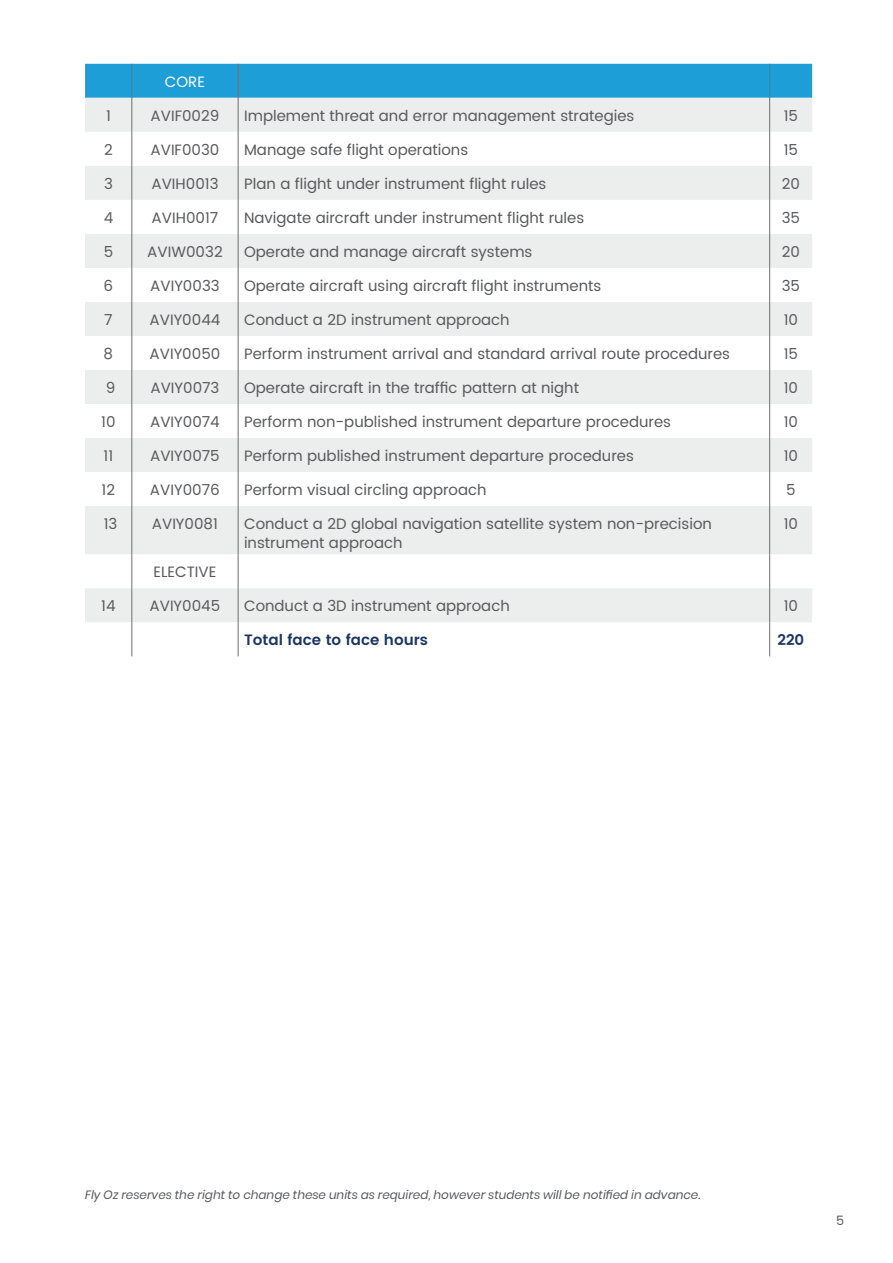
<style>
.page{position:relative;width:893px;height:1263px;background:#fff}
.page>*{position:absolute;margin:0;border:0;box-sizing:border-box;transform-origin:0 0}
.t1{font:15px/19.5px "Poppins";color:#58595b}
.t2{font:600 15px "Poppins";color:#1b3663}
.t3{font:15px "Poppins";color:#fff}
.t4{font:12.75px "Poppins";color:#58595b}
.t5{font:italic 12px "Poppins";color:#58595b}
</style>
<div class="page">
<div style="left:85px;top:64px;width:727px;height:34px;background:#1e9ed7"></div>
<svg style="left:85px;top:98px;width:727px;height:524px;fill:#eceded"></svg>
<hr style="left:132px;top:64px;width:1px;height:34px;background:#6d6e71">
<hr style="left:238px;top:64px;width:1px;height:34px;background:#6d6e71">
<hr style="left:769px;top:64px;width:1px;height:34px;background:#6d6e71">
<hr style="left:132px;top:98px;width:1px;height:34px;background:#6d6e71">
<hr style="left:238px;top:98px;width:1px;height:34px;background:#6d6e71">
<hr style="left:769px;top:98px;width:1px;height:34px;background:#6d6e71">
<hr style="left:132px;top:132px;width:1px;height:34px;background:#6d6e71">
<hr style="left:238px;top:132px;width:1px;height:34px;background:#6d6e71">
<hr style="left:769px;top:132px;width:1px;height:34px;background:#6d6e71">
<hr style="left:132px;top:166px;width:1px;height:34px;background:#6d6e71">
<hr style="left:238px;top:166px;width:1px;height:34px;background:#6d6e71">
<hr style="left:769px;top:166px;width:1px;height:34px;background:#6d6e71">
<hr style="left:132px;top:200px;width:1px;height:34px;background:#6d6e71">
<hr style="left:238px;top:200px;width:1px;height:34px;background:#6d6e71">
<hr style="left:769px;top:200px;width:1px;height:34px;background:#6d6e71">
<hr style="left:132px;top:234px;width:1px;height:34px;background:#6d6e71">
<hr style="left:238px;top:234px;width:1px;height:34px;background:#6d6e71">
<hr style="left:769px;top:234px;width:1px;height:34px;background:#6d6e71">
<hr style="left:132px;top:268px;width:1px;height:34px;background:#6d6e71">
<hr style="left:238px;top:268px;width:1px;height:34px;background:#6d6e71">
<hr style="left:769px;top:268px;width:1px;height:34px;background:#6d6e71">
<hr style="left:132px;top:302px;width:1px;height:34px;background:#6d6e71">
<hr style="left:238px;top:302px;width:1px;height:34px;background:#6d6e71">
<hr style="left:769px;top:302px;width:1px;height:34px;background:#6d6e71">
<hr style="left:132px;top:336px;width:1px;height:34px;background:#6d6e71">
<hr style="left:238px;top:336px;width:1px;height:34px;background:#6d6e71">
<hr style="left:769px;top:336px;width:1px;height:34px;background:#6d6e71">
<hr style="left:132px;top:370px;width:1px;height:34px;background:#6d6e71">
<hr style="left:238px;top:370px;width:1px;height:34px;background:#6d6e71">
<hr style="left:769px;top:370px;width:1px;height:34px;background:#6d6e71">
<hr style="left:132px;top:404px;width:1px;height:34px;background:#6d6e71">
<hr style="left:238px;top:404px;width:1px;height:34px;background:#6d6e71">
<hr style="left:769px;top:404px;width:1px;height:34px;background:#6d6e71">
<hr style="left:132px;top:438px;width:1px;height:34px;background:#6d6e71">
<hr style="left:238px;top:438px;width:1px;height:34px;background:#6d6e71">
<hr style="left:769px;top:438px;width:1px;height:34px;background:#6d6e71">
<hr style="left:132px;top:472px;width:1px;height:34px;background:#6d6e71">
<hr style="left:238px;top:472px;width:1px;height:34px;background:#6d6e71">
<hr style="left:769px;top:472px;width:1px;height:34px;background:#6d6e71">
<hr style="left:132px;top:506px;width:1px;height:48px;background:#6d6e71">
<hr style="left:238px;top:506px;width:1px;height:48px;background:#6d6e71">
<hr style="left:769px;top:506px;width:1px;height:48px;background:#6d6e71">
<hr style="left:132px;top:554px;width:1px;height:34px;background:#6d6e71">
<hr style="left:238px;top:554px;width:1px;height:34px;background:#6d6e71">
<hr style="left:769px;top:554px;width:1px;height:34px;background:#6d6e71">
<hr style="left:132px;top:588px;width:1px;height:34px;background:#6d6e71">
<hr style="left:238px;top:588px;width:1px;height:34px;background:#6d6e71">
<hr style="left:769px;top:588px;width:1px;height:34px;background:#6d6e71">
<hr style="left:132px;top:622px;width:1px;height:34px;background:#6d6e71">
<hr style="left:238px;top:622px;width:1px;height:34px;background:#6d6e71">
<hr style="left:769px;top:622px;width:1px;height:34px;background:#6d6e71">
<p class="t3" style="left:165px;top:70px;width:42px">CORE</p>
<p class="t1" style="left:106px;top:106px;width:6px">1</p>
<p class="t1" style="left:151px;top:106px;width:70px">AVIF0029</p>
<p class="t1" style="left:244px;top:106px;width:392px">Implement threat and error management strategies</p>
<p class="t1" style="left:784px;top:106px;width:16px">15</p>
<p class="t1" style="left:104px;top:140px;width:10px">2</p>
<p class="t1" style="left:150px;top:140px;width:70px">AVIF0030</p>
<p class="t1" style="left:244px;top:140px;width:226px">Manage safe flight operations</p>
<p class="t1" style="left:784px;top:140px;width:16px">15</p>
<p class="t1" style="left:104px;top:174px;width:10px">3</p>
<p class="t1" style="left:151px;top:174px;width:69px">AVIH0013</p>
<p class="t1" style="left:244px;top:174px;width:304px">Plan a flight under instrument flight rules</p>
<p class="t1" style="left:782px;top:174px;width:20px">20</p>
<p class="t1" style="left:104px;top:208px;width:11px">4</p>
<p class="t1" style="left:152px;top:208px;width:68px">AVIH0017</p>
<p class="t1" style="left:244px;top:208px;width:342px">Navigate aircraft under instrument flight rules</p>
<p class="t1" style="left:782px;top:208px;width:20px">35</p>
<p class="t1" style="left:104px;top:242px;width:11px">5</p>
<p class="t1" style="left:147px;top:242px;width:77px">AVIW0032</p>
<p class="t1" style="left:244px;top:242px;width:290px">Operate and manage aircraft systems</p>
<p class="t1" style="left:782px;top:242px;width:20px">20</p>
<p class="t1" style="left:104px;top:276px;width:11px">6</p>
<p class="t1" style="left:150px;top:276px;width:71px">AVIY0033</p>
<p class="t1" style="left:244px;top:276px;width:359px">Operate aircraft using aircraft flight instruments</p>
<p class="t1" style="left:782px;top:276px;width:20px">35</p>
<p class="t1" style="left:104px;top:310px;width:10px">7</p>
<p class="t1" style="left:149px;top:310px;width:72px">AVIY0044</p>
<p class="t1" style="left:244px;top:310px;width:267px">Conduct a 2D instrument approach</p>
<p class="t1" style="left:784px;top:310px;width:16px">10</p>
<p class="t1" style="left:104px;top:344px;width:11px">8</p>
<p class="t1" style="left:149px;top:344px;width:72px">AVIY0050</p>
<p class="t1" style="left:244px;top:344px;width:487px">Perform instrument arrival and standard arrival route procedures</p>
<p class="t1" style="left:784px;top:344px;width:16px">15</p>
<p class="t1" style="left:106px;top:378px;width:11px">9</p>
<p class="t1" style="left:150px;top:378px;width:71px">AVIY0073</p>
<p class="t1" style="left:244px;top:378px;width:336px">Operate aircraft in the traffic pattern at night</p>
<p class="t1" style="left:784px;top:378px;width:16px">10</p>
<p class="t1" style="left:101px;top:412px;width:16px">10</p>
<p class="t1" style="left:150px;top:412px;width:71px">AVIY0074</p>
<p class="t1" style="left:244px;top:412px;width:428px">Perform non-published instrument departure procedures</p>
<p class="t1" style="left:784px;top:412px;width:16px">10</p>
<p class="t1" style="left:104px;top:446px;width:11px">11</p>
<p class="t1" style="left:150px;top:446px;width:71px">AVIY0075</p>
<p class="t1" style="left:244px;top:446px;width:391px">Perform published instrument departure procedures</p>
<p class="t1" style="left:784px;top:446px;width:16px">10</p>
<p class="t1" style="left:102px;top:480px;width:15px">12</p>
<p class="t1" style="left:150px;top:480px;width:71px">AVIY0076</p>
<p class="t1" style="left:244px;top:480px;width:244px">Perform visual circling approach</p>
<p class="t1" style="left:786px;top:480px;width:11px">5</p>
<p class="t1" style="left:104px;top:514px;width:15px">13</p>
<p class="t1" style="left:152px;top:514px;width:68px">AVIY0081</p>
<p class="t1" style="left:244px;top:514px;width:469px">Conduct a 2D global navigation satellite system non-precision instrument approach</p>
<p class="t1" style="left:784px;top:514px;width:16px">10</p>
<p class="t1" style="left:153px;top:562px;width:64px">ELECTIVE</p>
<p class="t1" style="left:101px;top:596px;width:16px">14</p>
<p class="t1" style="left:149px;top:596px;width:72px">AVIY0045</p>
<p class="t1" style="left:244px;top:596px;width:267px">Conduct a 3D instrument approach</p>
<p class="t1" style="left:784px;top:596px;width:16px">10</p>
<p class="t2" style="left:244px;top:629px;width:185px">Total face to face hours</p>
<p class="t2" style="left:777px;top:629px;width:28px">220</p>
<p class="t5" style="left:85px;top:1188px;width:617px">Fly Oz reserves the right to change these units as required, however students will be notified in advance.</p>
<p class="t4" style="left:836px;top:1211px;width:10px">5</p>
</div>
